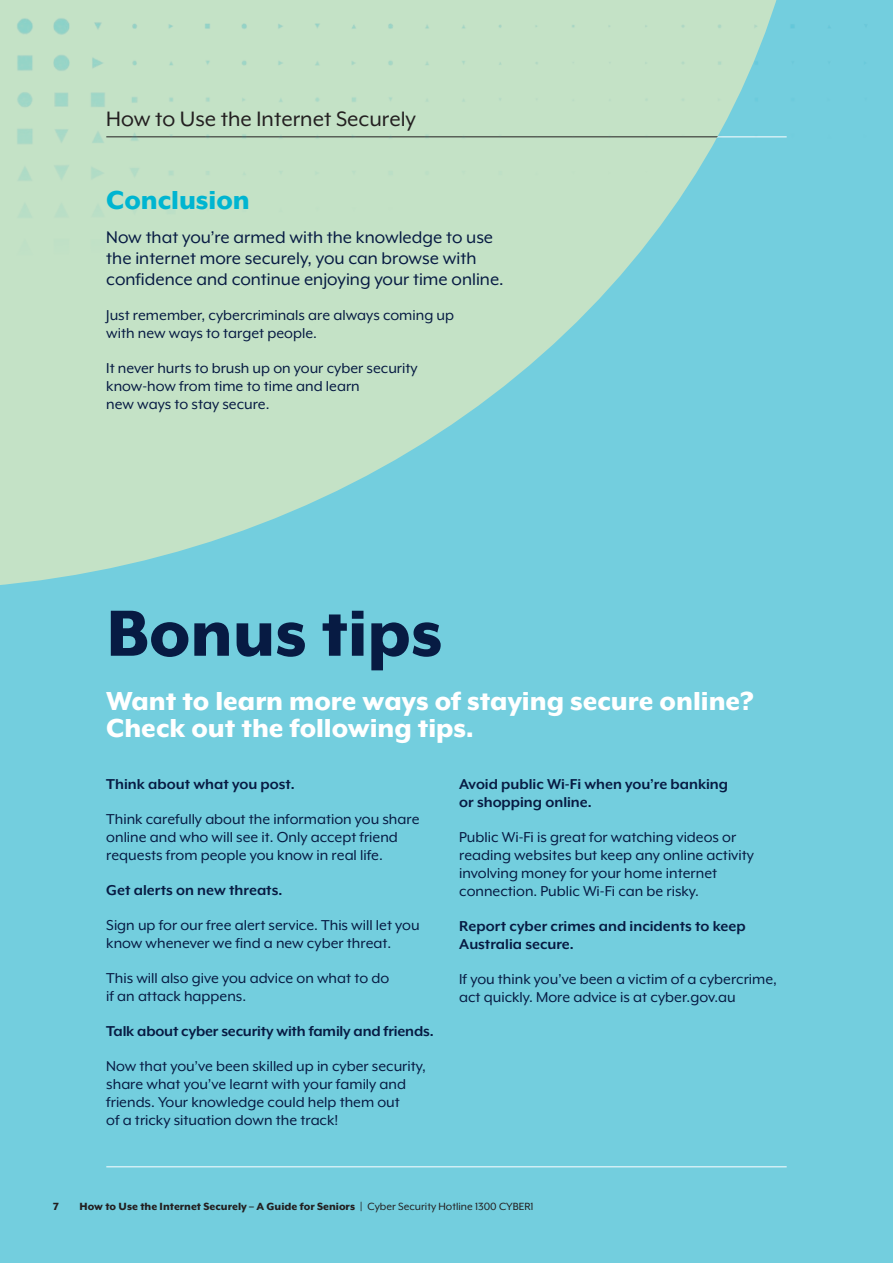
<style>
.page{position:relative;width:893px;height:1263px;background:#73cede}
.page>*{position:absolute;margin:0;border:0;box-sizing:border-box;transform-origin:0 0}
.Large_Headline_Red{font:800 75px "Mr Eaves XL Mod OT";color:#071b43}
.Large_Headline_Red-2{font:800 30px/27px "Mr Eaves XL Mod OT";color:#fff}
.Intro_Paragraph_Bold{font:800 30px "Mr Eaves XL Mod OT";color:#00b5d1}
.t1{font:24px "Mr Eaves XL Mod OT";color:#231f20}
.Intro_Paragraph_Bold-2{font:19.5px/21px "Mr Eaves XL Mod OT";color:#071b43}
.Body_Copy_Regular_Bl{font:16.5px/18px "Mr Eaves XL Mod OT";color:#071b43}
.Body_Copy_Regular_Bl-2{font:700 16.5px/18px "Mr Eaves XL Mod OT";color:#071b43}
.t2{font:800 12px "Mr Eaves XL Mod OT";color:#231f20}
.s1{color:#c4e2c6}
.s2{color:#73cede}
.s3{font-weight:400}
</style>
<div class="page">
<hr style="left:106px;top:1166px;width:681px;height:1px;background:#fff">
<svg style="left:0;top:263px;width:631px;height:322px;fill:#c4e2c6"></svg>
<img style="left:0;top:0;width:830px;height:263px">
<h3 class="t1" style="left:106px;top:106px;width:311px">How to Use the Internet Securely</h3>
<p class="Intro_Paragraph_Bold" style="left:106px;top:185px;width:152px">Conclusion<span class="s1">.</span></p>
<p class="Intro_Paragraph_Bold-2" style="left:106px;top:226px;width:399px">Now that you’re armed with the knowledge to use the internet more securely, you can browse with confidence and continue enjoying your time online.</p>
<p class="Body_Copy_Regular_Bl" style="left:106px;top:306px;width:349px">Just remember, cybercriminals are always coming up with new ways to target people.</p>
<p class="Body_Copy_Regular_Bl" style="left:106px;top:359px;width:313px">It never hurts to brush up on your cyber security know-how from time to time and learn<br>new ways to stay secure.</p>
<p class="Large_Headline_Red" style="left:106px;top:596px;width:356px">Bonus tips<span class="s2">.</span></p>
<p class="Large_Headline_Red-2" style="left:106px;top:688px;width:649px">Want to learn more ways of staying secure online?<br>Check out the following tips.</p>
<p class="Body_Copy_Regular_Bl-2" style="left:106px;top:775px;width:190px">Think about what you post.</p>
<p class="Body_Copy_Regular_Bl" style="left:106px;top:810px;width:315px">Think carefully about the information you share online and who will see it. Only accept friend requests from people you know in real life.</p>
<p class="Body_Copy_Regular_Bl-2" style="left:106px;top:881px;width:178px">Get alerts on new threats.</p>
<p class="Body_Copy_Regular_Bl" style="left:106px;top:916px;width:315px">Sign up for our free alert service. This will let you know whenever we find a new cyber threat.</p>
<p class="Body_Copy_Regular_Bl" style="left:106px;top:969px;width:284px">This will also give you advice on what to do if an attack happens.</p>
<p class="Body_Copy_Regular_Bl-2" style="left:106px;top:1022px;width:329px">Talk about cyber security with family and friends.</p>
<p class="Body_Copy_Regular_Bl" style="left:106px;top:1057px;width:321px">Now that you’ve been skilled up in cyber security, share what you’ve learnt with your family and friends. Your knowledge could help them out<br>of a tricky situation down the track!</p>
<p class="Body_Copy_Regular_Bl-2" style="left:459px;top:775px;width:270px">Avoid public Wi-Fi when you’re banking or shopping online.</p>
<p class="Body_Copy_Regular_Bl" style="left:459px;top:828px;width:296px">Public Wi-Fi is great for watching videos or reading websites but keep any online activity involving money for your home internet connection. Public Wi-Fi can be risky.</p>
<p class="Body_Copy_Regular_Bl-2" style="left:459px;top:917px;width:288px">Report cyber crimes and incidents to keep<br>Australia secure.</p>
<p class="Body_Copy_Regular_Bl" style="left:459px;top:970px;width:319px">If you think you’ve been a victim of a cybercrime, act quickly. More advice is at cyber.gov.au</p>
<p class="t2" style="left:53px;top:1200px;width:7px">7</p>
<p class="t2" style="left:80px;top:1200px;width:456px">How to Use the Internet Securely – A Guide for Seniors | <span class="s3">Cyber Security Hotline 1300 CYBER1</span></p>
</div>
